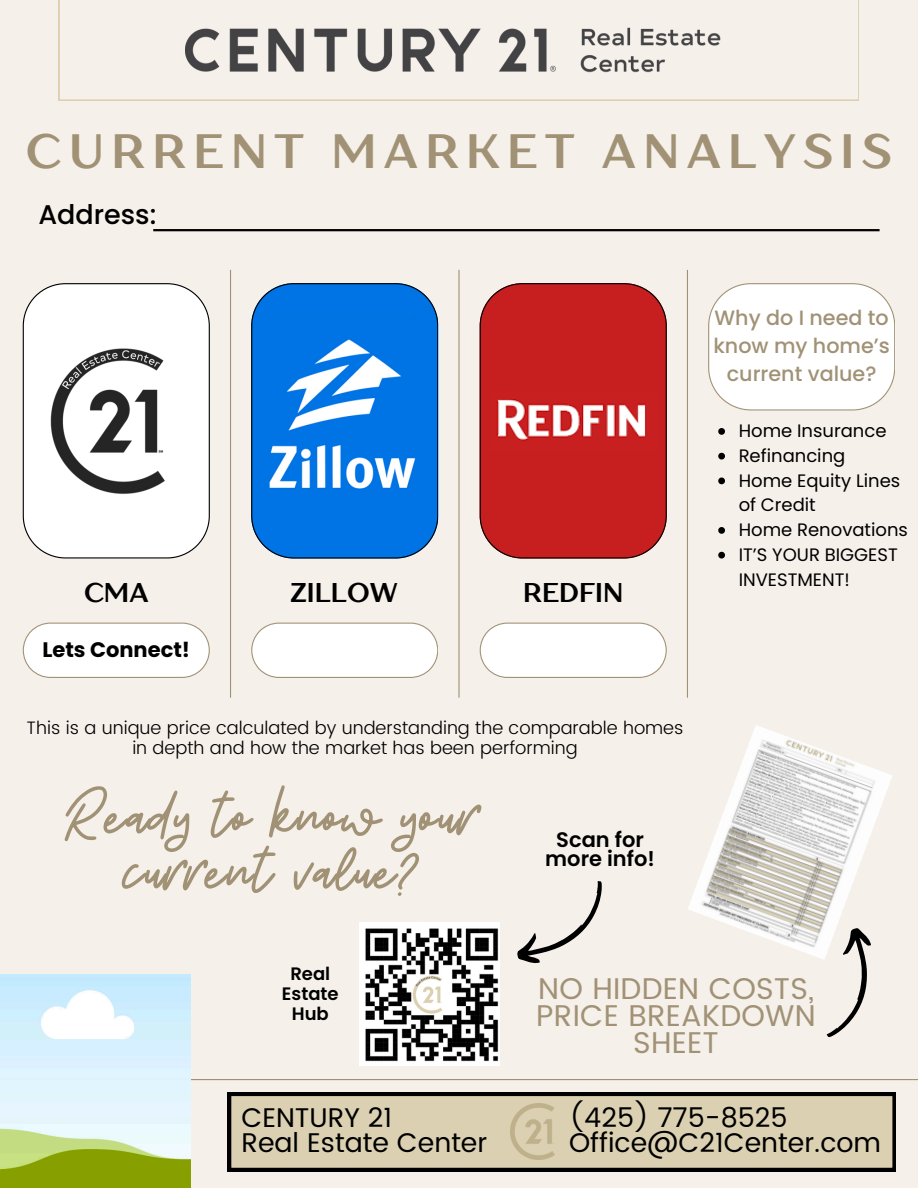
<style>
.page{position:relative;width:918px;height:1188px;background:#f5f0ea}
.page>*{position:absolute;margin:0;border:0;box-sizing:border-box;transform-origin:0 0}
.t1{font:67.8px/55.2px "Beauty Salon Script";letter-spacing:.02em;color:#a19276;text-align:center}
.t2{font:700 48px "TT Drugs";letter-spacing:.155em;color:#a19276}
.t3{font:30px/27px "Poppins";letter-spacing:.01em;color:#a19276;text-align:center}
.t4{font:27px/24.8px "Poppins";color:#000}
.t5{font:700 27px "TT Drugs";color:#000}
.t6{font:500 27px "Poppins";color:#000}
.t7{font:600 21px/19.2px "Poppins";color:#000;text-align:center}
.t8{font:700 21px "Poppins";color:#000}
.t9{font:500 20.7px/28.2px "Poppins";color:#a19276;text-align:center}
.t10{font:300 18px/20.2px "Poppins";color:#000;text-align:center}
.t11{font:18px/24.8px "Poppins";color:#000}
.t12{font:600 18px "Poppins";color:#000}
</style>
<div class="page">
<svg style="left:59px;top:0;width:800px;height:101px"></svg>
<img style="left:186px;top:19px;width:547px;height:59px">
<svg style="left:190px;top:1079px;width:728px;height:109px"></svg>
<hr style="left:153px;top:229px;width:727px;height:2px;background:#000">
<img style="left:0;top:974px;width:190px;height:214px">
<svg style="left:228px;top:1093px;width:668px;height:78px;background:#c6bda1"></svg>
<hr style="left:230px;top:270px;width:1px;height:428px;background:#a19276">
<hr style="left:458px;top:270px;width:2px;height:428px;background:#a19276">
<hr style="left:687px;top:270px;width:1px;height:428px;background:#a19276">
<svg style="left:23px;top:283px;width:186px;height:276px;background:#f8f8f7"></svg>
<img style="left:43px;top:347px;width:147px;height:147px">
<svg style="left:23px;top:623px;width:187px;height:55px;background:#faf9f7"></svg>
<svg style="left:251px;top:283px;width:187px;height:276px;background:#1378db"></svg>
<svg style="left:251px;top:623px;width:187px;height:55px;background:#faf9f7"></svg>
<img style="left:262px;top:315px;width:164px;height:193px">
<div style="left:480px;top:283px;width:186px;height:276px;background:#c71f1f"></div>
<svg style="left:480px;top:623px;width:187px;height:55px;background:#faf9f8"></svg>
<img style="left:489px;top:393px;width:168px;height:56px">
<svg style="left:708px;top:283px;width:187px;height:128px;background:#fbfbfa"></svg>
<img style="left:360px;top:923px;width:139px;height:142px">
<svg style="left:517px;top:881px;width:85px;height:83px"></svg>
<svg style="left:718px;top:428px;width:7px;height:7px"></svg>
<svg style="left:718px;top:453px;width:7px;height:7px"></svg>
<svg style="left:718px;top:478px;width:7px;height:6px"></svg>
<svg style="left:718px;top:527px;width:7px;height:7px"></svg>
<svg style="left:718px;top:552px;width:7px;height:7px"></svg>
<img style="left:511px;top:1104px;width:43px;height:56px">
<img style="left:688px;top:725px;width:204px;height:234px">
<svg style="left:826px;top:925px;width:51px;height:112px"></svg>
<p class="t2" style="left:26px;top:121px;width:868px">CURRENT MARKET ANALYSIS</p>
<p class="t6" style="left:38px;top:196px;width:119px">Address:</p>
<h5 class="t5" style="left:84px;top:576px;width:66px">CMA</h5>
<p class="t5" style="left:290px;top:576px;width:109px">ZILLOW</p>
<p class="t5" style="left:523px;top:576px;width:102px">REDFIN</p>
<h2 class="t8" style="left:42px;top:635px;width:149px">Lets Connect!</h2>
<h3 class="t10" style="left:27px;top:718px;width:658px">This is a unique price calculated by understanding the comparable homes in depth and how the market has been performing</h3>
<p class="t1" style="left:66px;top:793px;width:413px">Ready to know your current value?</p>
<p class="t7" style="left:545px;top:830px;width:111px">Scan for more info!</p>
<h3 class="t9" style="left:713px;top:304px;width:178px">Why do I need to know my home’s current value?</h3>
<p class="t11" style="left:739px;top:418px;width:149px">Home Insurance</p>
<p class="t11" style="left:739px;top:443px;width:108px">Refinancing</p>
<p class="t11" style="left:739px;top:468px;width:163px">Home Equity Lines of Credit</p>
<h3 class="t11" style="left:739px;top:517px;width:171px">Home Renovations</h3>
<p class="t11" style="left:739px;top:542px;width:161px">IT’S YOUR BIGGEST<br>INVESTMENT!</p>
<p class="t12" style="left:290px;top:961px;width:41px">Real</p>
<p class="t12" style="left:282px;top:981px;width:58px">Estate</p>
<p class="t12" style="left:292px;top:1001px;width:39px">Hub</p>
<p class="t3" style="left:536px;top:975px;width:281px">NO HIDDEN COSTS,<br>PRICE BREAKDOWN<br>SHEET</p>
<p class="t4" style="left:241px;top:1106px;width:247px">CENTURY 21<br>Real Estate Center</p>
<p class="t4" style="left:569px;top:1106px;width:314px">(425) 775-8525<br>Office@C21Center.com</p>
</div>
